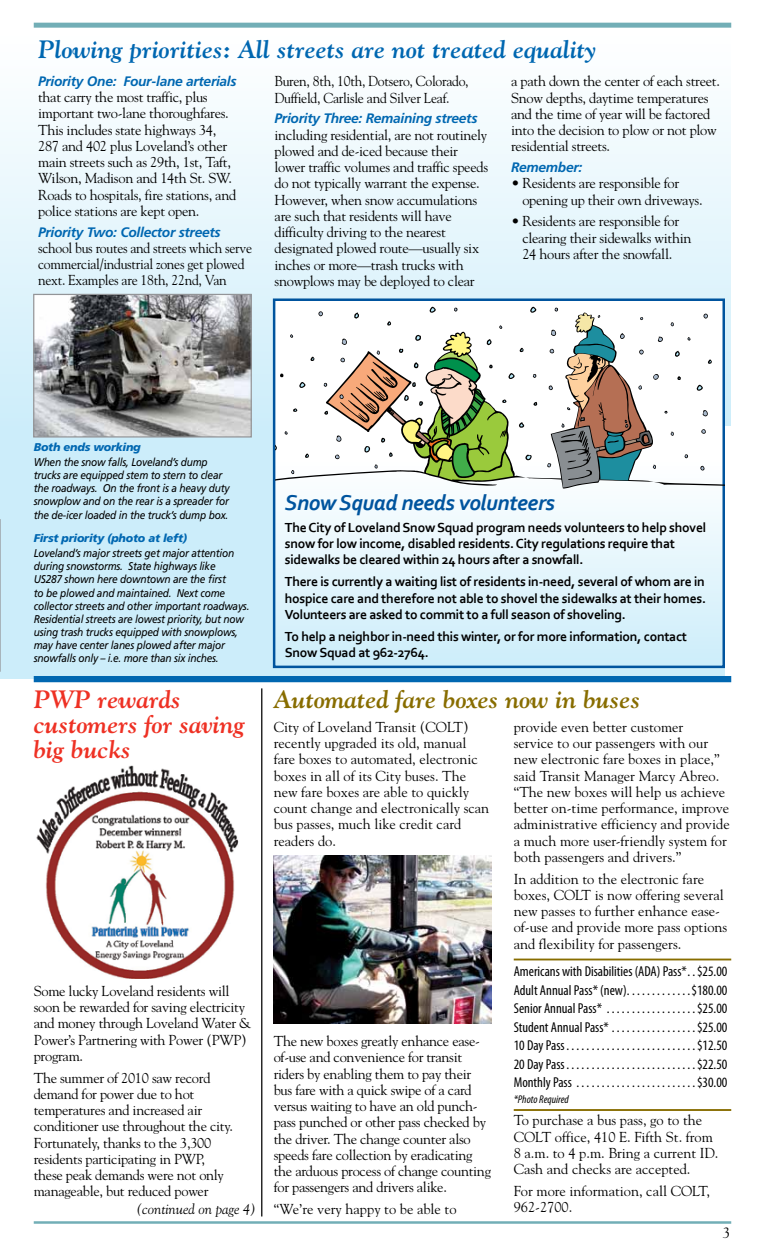
<style>
.page{position:relative;width:765px;height:1260px;background:#fff}
.page>*{position:absolute;margin:0;border:0;box-sizing:border-box;transform-origin:0 0}
.t1{font:italic 700 25px "Goudy";color:#0067b1}
.t2{font:italic 700 25px/25px "Goudy";color:#ee3124}
.t3{font:italic 700 25px "Goudy";color:#886d00}
.t4{font:italic 700 22.5px "Corbel";letter-spacing:-.02em;color:#00549e}
.t5{font:15px "Goudy";color:#000}
.t6{font:14.38px/16.2px "Goudy";letter-spacing:-.02em;color:#000}
.t7{font:14.38px/16.2px "Goudy";color:#000}
.t8{font:condensed 14.38px/18.5px "Myriad Pro";color:#000;text-align:justify}
.t9{font:14.38px/16.2px "Goudy";letter-spacing:-.02em;color:#000;scale:.95 1}
.t10{font:italic 14.38px "Goudy";color:#000}
.t11{font:700 13.75px/16.2px "Corbel";letter-spacing:-.02em;color:#000}
.t12{font:italic 700 13.75px "Frutiger";letter-spacing:-.02em;color:#0067b1}
.t13{font:italic 11.25px/13.1px "Frutiger";letter-spacing:-.02em;color:#000;scale:.9 1}
.t14{font:italic 900 11.25px "Frutiger";letter-spacing:-.02em;color:#0067b1}
.t15{font:italic condensed 11.25px "Myriad Pro";color:#000}
</style>
<div class="page">
<div style="left:0;top:377px;width:724px;height:301px;background:#ccedfa"></div>
<div style="left:0;top:35px;width:731px;height:391px;background:linear-gradient(to bottom,#fff,#ccecf9)"></div>
<div style="left:34px;top:23px;width:697px;height:5px;background:#72aeb6"></div>
<hr style="left:34px;top:1221px;width:697px;height:3px;background:#72aeb6">
<hr style="left:514px;top:959px;width:217px;height:1px;background:#886d00">
<hr style="left:514px;top:1109px;width:217px;height:2px;background:#886d00">
<hr style="left:261px;top:688px;width:1px;height:528px;background:#000">
<div style="left:34px;top:676px;width:697px;height:6px;background:#0067b1"></div>
<img style="left:274px;top:856px;width:217px;height:168px">
<img style="left:36px;top:766px;width:203px;height:213px">
<svg style="left:276px;top:301px;width:446px;height:324px"></svg>
<div style="left:273px;top:298px;width:452px;height:370px;border:2px solid #00549e"></div>
<svg style="left:276px;top:332px;width:448px;height:156px;fill:#fdfeff"></svg>
<svg style="left:546px;top:307px;width:166px;height:181px"></svg>
<svg style="left:276px;top:307px;width:262px;height:174px"></svg>
<svg style="left:0;top:519px;width:1px;height:153px"></svg>
<img style="left:35px;top:296px;width:215px;height:140px">
<div style="left:33px;top:294px;width:219px;height:144px;border:1px solid #939598"></div>
<h1 class="t1" style="left:38px;top:34px;width:560px">Plowing priorities: All streets are not treated equality</h1>
<p class="t12" style="left:38px;top:73px;width:200px">Priority One: Four-lane arterials</p>
<p class="t6" style="left:38px;top:89px;width:200px">that carry the most traffic, plus important two-lane thoroughfares.<br>This includes state highways 34, 287 and 402 plus Loveland’s other main streets such as 29th, 1st, Taft, Wilson, Madison and 14th St. SW.<br>Roads to hospitals, fire stations, and police stations are kept open.</p>
<p class="t12" style="left:38px;top:224px;width:184px">Priority Two: Collector streets</p>
<p class="t9" style="left:38px;top:239px;width:227px">school bus routes and streets which serve commercial/industrial zones get plowed next. Examples are 18th, 22nd, Van</p>
<p class="t6" style="left:511px;top:73px;width:210px">a path down the center of each street.<br>Snow depths, daytime temperatures and the time of year will be factored into the decision to plow or not plow residential streets.</p>
<p class="t12" style="left:511px;top:159px;width:73px">Remember:</p>
<p class="t6" style="left:522px;top:175px;width:182px;text-indent:-11px">• Residents are responsible for opening up their own driveways.</p>
<p class="t6" style="left:522px;top:213px;width:171px;text-indent:-11px">• Residents are responsible for clearing their sidewalks within<br>24 hours after the snowfall.</p>
<p class="t9" style="left:275px;top:73px;width:206px">Buren, 8th, 10th, Dotsero, Colorado,<br>Duffield, Carlisle and Silver Leaf.</p>
<p class="t12" style="left:275px;top:111px;width:204px">Priority Three: Remaining streets</p>
<p class="t6" style="left:275px;top:126px;width:215px">including residential, are not routinely plowed and de-iced because their lower traffic volumes and traffic speeds do not typically warrant the expense.<br>However, when snow accumulations are such that residents will have difficulty driving to the nearest designated plowed route—usually six inches or more—trash trucks with snowplows may be deployed to clear</p>
<p class="t14" style="left:34px;top:440px;width:109px">Both ends working</p>
<p class="t13" style="left:34px;top:456px;width:219px">When the snow falls, Loveland’s dump trucks are equipped stem to stern to clear the roadways. On the front is a heavy duty snowplow and on the rear is a spreader for the de-icer loaded in the truck’s dump box.</p>
<p class="t14" style="left:34px;top:531px;width:155px">First priority (photo at left)</p>
<p class="t13" style="left:34px;top:547px;width:241px">Loveland’s major streets get major attention during snowstorms. State highways like<br>US287 shown here downtown are the first<br>to be plowed and maintained. Next come collector streets and other important roadways.<br>Residential streets are lowest priority, but now using trash trucks equipped with snowplows, may have center lanes plowed after major snowfalls only – i.e. more than six inches.</p>
<h1 class="t2" style="left:34px;top:686px;width:213px">PWP rewards customers for saving big bucks</h1>
<p class="t6" style="left:34px;top:982px;width:219px">Some lucky Loveland residents will soon be rewarded for saving electricity and money through Loveland Water &amp;<br>Power’s Partnering with Power (PWP) program.</p>
<p class="t6" style="left:34px;top:1069px;width:201px">The summer of 2010 saw record demand for power due to hot temperatures and increased air conditioner use throughout the city.<br>Fortunately, thanks to the 3,300 residents participating in PWP, these peak demands were not only manageable, but reduced power</p>
<p class="t10" style="left:137px;top:1200px;width:121px">(continued on page 4)</p>
<h2 class="t4" style="left:285px;top:489px;width:272px">Snow Squad needs volunteers</h2>
<p class="t11" style="left:285px;top:519px;width:423px">The City of Loveland Snow Squad program needs volunteers to help shovel snow for low income, disabled residents. City regulations require that sidewalks be cleared within 24 hours after a snowfall.</p>
<p class="t11" style="left:285px;top:573px;width:423px;text-align:justify">There is currently a waiting list of residents in-need, several of whom are in hospice care and therefore not able to shovel the sidewalks at their homes.<br>Volunteers are asked to commit to a full season of shoveling.</p>
<p class="t11" style="left:285px;top:628px;width:404px">To help a neighbor in-need this winter, or for more information, contact<br>Snow Squad at 962-2764.</p>
<h1 class="t3" style="left:274px;top:684px;width:368px">Automated fare boxes now in buses</h1>
<p class="t7" style="left:274px;top:718px;width:217px">City of Loveland Transit (COLT) recently upgraded its old, manual fare boxes to automated, electronic boxes in all of its City buses. The new fare boxes are able to quickly count change and electronically scan bus passes, much like credit card readers do.</p>
<p class="t6" style="left:274px;top:1033px;width:219px">The new boxes greatly enhance ease&shy;of-use and convenience for transit riders by enabling them to pay their bus fare with a quick swipe of a card versus waiting to have an old punch&shy;pass punched or other pass checked by the driver. The change counter also speeds fare collection by eradicating the arduous process of change counting for passengers and drivers alike.</p>
<p class="t7" style="left:274px;top:1201px;width:184px">“We’re very happy to be able to</p>
<p class="t7" style="left:514px;top:718px;width:217px">provide even better customer<br>service to our passengers with our new electronic fare boxes in place,” said Transit Manager Marcy Abreo. “The new boxes will help us achieve better on-time performance, improve administrative efficiency and provide a much more user-friendly system for both passengers and drivers.”</p>
<p class="t7" style="left:514px;top:870px;width:215px">In addition to the electronic fare boxes, COLT is now offering several new passes to further enhance ease&shy;of-use and provide more pass options and flexibility for passengers.</p>
<p class="t8" style="left:514px;top:962px;width:215px">Americans with Disabilities (ADA) Pass* . $25.00<br>Adult Annual Pass* (new) . . . . . . . . . . . . $180.00<br>Senior Annual Pass* . . . . . . . . . . . . . . . . . $25.00<br>Student Annual Pass* . . . . . . . . . . . . . . . . $25.00<br>10 Day Pass ......................... $12.50<br>20 Day Pass ......................... $22.50<br>Monthly Pass ....................... $30.00</p>
<p class="t15" style="left:514px;top:1093px;width:57px">*Photo Required</p>
<p class="t7" style="left:514px;top:1112px;width:206px">To purchase a bus pass, go to the<br>COLT office, 410 E. Fifth St. from<br>8 a.m. to 4 p.m. Bring a current ID.<br>Cash and checks are accepted.</p>
<p class="t7" style="left:514px;top:1182px;width:198px">For more information, call COLT,<br>962-2700.</p>
<p class="t5" style="left:723px;top:1224px;width:9px">3</p>
</div>
